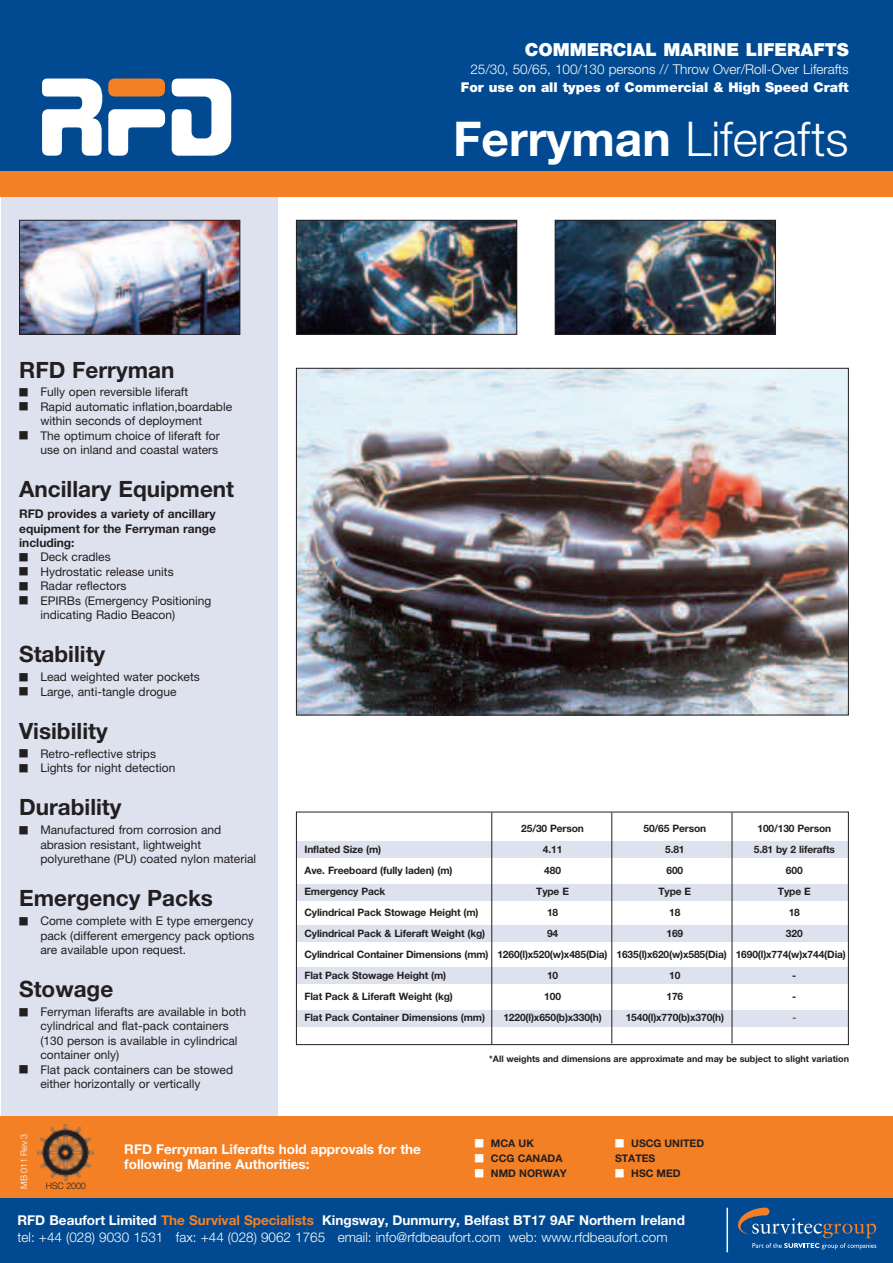
<style>
.page{position:relative;width:893px;height:1263px;background:#fff}
.page>*{position:absolute;margin:0;border:0;box-sizing:border-box;transform-origin:0 0}
.t1{font:300 48px "Helvetica Neue LT Pro";color:#fff}
.t2{font:700 22.5px "Helvetica Neue LT Pro";color:#231f20}
.t3{font:900 18px "Helvetica Neue LT Pro";color:#fff}
.t4{font:300 13.5px/16.2px "Helvetica Neue LT Pro";color:#fff}
.t5{font:700 13.5px/15px "Helvetica Neue LT Pro";color:#fff}
.t6{font:900 13.5px "Helvetica Neue LT Pro";color:#fff}
.t7{font:12px/14.4px "Helvetica Neue LT Pro";color:#231f20}
.t8{font:700 12px/14.4px "Helvetica Neue LT Pro";color:#231f20;text-align:justify}
.t9{font:700 10.5px/15px "Helvetica Neue LT Pro";color:#231f20}
.t10{font:700 10.2px/21px "Helvetica Neue LT Pro";letter-spacing:-.01em;color:#231f20}
.t11{font:10.2px "Helvetica Neue LT Pro";color:#231f20}
.t12{font:700 9px "Helvetica Neue LT Pro";color:#231f20}
.t13{font:300 9px "Helvetica Neue LT Pro";letter-spacing:-.015em;color:#fff}
.t14{font:300 9px "Helvetica Neue LT Pro";letter-spacing:-.015em;color:#231f20}
.s1{font-weight:700}
.s2{color:#fff}
.s3{font-weight:700;color:#f48026}
</style>
<div class="page">
<div style="left:1px;top:138px;width:277px;height:1061px;background:#dee2ef"></div>
<div style="left:0;top:0;width:893px;height:171px;background:#014a91"></div>
<div style="left:0;top:171px;width:893px;height:25px;background:#f48026"></div>
<svg style="left:172px;top:79px;width:59px;height:77px"></svg>
<svg style="left:42px;top:79px;width:123px;height:77px"></svg>
<img style="left:21px;top:222px;width:217px;height:111px">
<div style="left:19px;top:220px;width:221px;height:115px;border:1px solid #231f20"></div>
<img style="left:557px;top:222px;width:217px;height:111px">
<div style="left:555px;top:220px;width:221px;height:115px;border:1px solid #231f20"></div>
<img style="left:298px;top:222px;width:217px;height:111px">
<div style="left:296px;top:220px;width:221px;height:115px;border:1px solid #231f20"></div>
<img style="left:298px;top:370px;width:549px;height:343px">
<div style="left:0;top:1116px;width:893px;height:121px;background:#f48026"></div>
<div style="left:0;top:1199px;width:893px;height:64px;background:#014a91"></div>
<svg style="left:738px;top:1207px;width:138px;height:42px"></svg>
<hr style="left:726px;top:1208px;width:2px;height:44px;background:#fff">
<img style="left:38px;top:1124px;width:56px;height:56px">
<div style="left:296px;top:841px;width:553px;height:17px;background:#dee2ef"></div>
<div style="left:296px;top:884px;width:553px;height:17px;background:#dee2ef"></div>
<div style="left:296px;top:925px;width:553px;height:17px;background:#dee2ef"></div>
<div style="left:296px;top:968px;width:553px;height:16px;background:#dee2ef"></div>
<div style="left:296px;top:1010px;width:553px;height:17px;background:#dee2ef"></div>
<div style="left:296px;top:812px;width:553px;height:233px;border:1px solid #231f20"></div>
<hr style="left:491px;top:812px;width:1px;height:232px;background:#231f20">
<hr style="left:611px;top:812px;width:1px;height:231px;background:#231f20">
<hr style="left:732px;top:812px;width:1px;height:231px;background:#231f20">
<h3 class="t3" style="left:525px;top:43px;width:325px">COMMERCIAL MARINE LIFERAFTS</h3>
<p class="t4" style="left:470px;top:62px;width:380px">25/30, 50/65, 100/130 persons // Throw Over/Roll-Over Liferafts</p>
<p class="t6" style="left:461px;top:82px;width:389px">For use on all types of Commercial &amp; High Speed Craft</p>
<h1 class="t1" style="left:453px;top:122px;width:397px"><span class="s1">Ferryman</span> Liferafts</h1>
<h2 class="t2" style="left:19px;top:361px;width:157px">RFD Ferryman</h2>
<p class="t7" style="left:19px;top:386px;width:171px">■ Fully open reversible liferaft</p>
<p class="t7" style="left:40px;top:400px;width:193px;text-indent:-21px">■ Rapid automatic inflation,boardable within seconds of deployment</p>
<p class="t7" style="left:19px;top:429px;width:202px;text-align:right">■ The optimum choice of liferaft for use on inland and coastal waters</p>
<h2 class="t2" style="left:19px;top:481px;width:217px">Ancillary Equipment</h2>
<p class="t8" style="left:19px;top:508px;width:199px">RFD provides a variety of ancillary equipment for the Ferryman range including:</p>
<p class="t7" style="left:19px;top:551px;width:93px">■ Deck cradles</p>
<p class="t7" style="left:19px;top:565px;width:156px">■ Hydrostatic release units</p>
<p class="t7" style="left:19px;top:580px;width:109px">■ Radar reflectors</p>
<p class="t7" style="left:40px;top:594px;width:173px;text-indent:-21px">■ EPIRBs (Emergency Positioning indicating Radio Beacon)</p>
<h2 class="t2" style="left:19px;top:646px;width:88px">Stability</h2>
<p class="t7" style="left:19px;top:671px;width:182px">■ Lead weighted water pockets</p>
<p class="t7" style="left:19px;top:685px;width:159px">■ Large, anti-tangle drogue</p>
<h2 class="t2" style="left:19px;top:723px;width:90px">Visibility</h2>
<p class="t7" style="left:19px;top:747px;width:138px">■ Retro-reflective strips</p>
<p class="t7" style="left:19px;top:762px;width:158px">■ Lights for night detection</p>
<h2 class="t2" style="left:19px;top:799px;width:104px">Durability</h2>
<p class="t7" style="left:40px;top:824px;width:217px;text-indent:-21px">■ Manufactured from corrosion and abrasion resistant, lightweight polyurethane (PU) coated nylon material</p>
<h2 class="t2" style="left:19px;top:890px;width:195px">Emergency Packs</h2>
<p class="t7" style="left:40px;top:915px;width:215px;text-align:justify;text-indent:-21px">■ Come complete with E type emergency pack (different emergency pack options are available upon request.</p>
<h2 class="t2" style="left:19px;top:981px;width:96px">Stowage</h2>
<p class="t7" style="left:40px;top:1006px;width:207px;text-indent:-21px">■ Ferryman liferafts are available in both cylindrical and flat-pack containers (130 person is available in cylindrical container only)</p>
<p class="t7" style="left:40px;top:1063px;width:194px;text-indent:-21px">■ Flat pack containers can be stowed either horizontally or vertically</p>
<p class="t10" style="left:521px;top:819px;width:64px">25/30 Person</p>
<p class="t10" style="left:643px;top:819px;width:64px">50/65 Person</p>
<p class="t10" style="left:757px;top:819px;width:75px">100/130 Person</p>
<p class="t10" style="left:304px;top:840px;width:78px">Inflated Size (m)</p>
<p class="t10" style="left:543px;top:840px;width:21px">4.11</p>
<p class="t10" style="left:665px;top:840px;width:21px">5.81</p>
<p class="t10" style="left:754px;top:840px;width:83px">5.81 by 2 liferafts</p>
<p class="t10" style="left:304px;top:861px;width:150px">Ave. Freeboard (fully laden) (m)</p>
<p class="t10" style="left:544px;top:861px;width:18px">480</p>
<p class="t10" style="left:666px;top:861px;width:18px">600</p>
<p class="t10" style="left:786px;top:861px;width:18px">600</p>
<p class="t10" style="left:304px;top:882px;width:82px">Emergency Pack</p>
<p class="t10" style="left:536px;top:882px;width:34px">Type E</p>
<p class="t10" style="left:658px;top:882px;width:34px">Type E</p>
<p class="t10" style="left:778px;top:882px;width:34px">Type E</p>
<p class="t10" style="left:304px;top:903px;width:176px">Cylindrical Pack Stowage Height (m)</p>
<p class="t10" style="left:547px;top:903px;width:13px">18</p>
<p class="t10" style="left:669px;top:903px;width:13px">18</p>
<p class="t10" style="left:789px;top:903px;width:13px">18</p>
<p class="t10" style="left:304px;top:924px;width:182px">Cylindrical Pack &amp; Liferaft Weight (kg)</p>
<p class="t10" style="left:547px;top:924px;width:13px">94</p>
<p class="t10" style="left:666px;top:924px;width:18px">169</p>
<p class="t10" style="left:304px;top:924px;width:543px;text-indent:481px">320<br>Cylindrical Container Dimensions (mm) 1260(l)x520(w)x485(Dia) 1635(l)x620(w)x585(Dia) 1690(l)x774(w)x744(Dia)<br>Flat Pack Stowage Height (m)</p>
<p class="t10" style="left:547px;top:966px;width:13px">10</p>
<p class="t10" style="left:669px;top:966px;width:13px">10</p>
<p class="t10" style="left:792px;top:966px;width:6px">-</p>
<p class="t10" style="left:304px;top:987px;width:150px">Flat Pack &amp; Liferaft Weight (kg)</p>
<p class="t10" style="left:544px;top:987px;width:18px">100</p>
<p class="t10" style="left:666px;top:987px;width:18px">176</p>
<p class="t10" style="left:792px;top:987px;width:6px">-</p>
<p class="t10" style="left:304px;top:1008px;width:182px">Flat Pack Container Dimensions (mm)</p>
<p class="t10" style="left:503px;top:1008px;width:100px">1220(l)x650(b)x330(h)</p>
<p class="t10" style="left:626px;top:1008px;width:100px">1540(l)x770(b)x370(h)</p>
<p class="t11" style="left:792px;top:1014px;width:5px">-</p>
<p class="t12" style="left:489px;top:1056px;width:361px">*All weights and dimensions are approximate and may be subject to slight variation</p>
<p class="t13" style="left:21px;top:1189px;width:56px;rotate:-90deg">MB 011 Rev 3</p>
<p class="t14" style="left:46px;top:1182px;width:42px">HSC 2000</p>
<p class="t5" style="left:124px;top:1143px;width:298px">RFD Ferryman Liferafts hold approvals for the following Marine Authorities:</p>
<p class="t9" style="left:475px;top:1137px;width:61px"><span class="s2">■</span> MCA UK</p>
<p class="t9" style="left:475px;top:1152px;width:89px"><span class="s2">■</span> CCG CANADA</p>
<p class="t9" style="left:475px;top:1167px;width:94px"><span class="s2">■</span> NMD NORWAY</p>
<p class="t9" style="left:615px;top:1137px;width:91px"><span class="s2">■</span> USCG UNITED<br>STATES</p>
<p class="t9" style="left:615px;top:1167px;width:67px"><span class="s2">■</span> HSC MED</p>
<p class="t4" style="left:18px;top:1214px;width:669px"><span class="s1">RFD Beaufort Limited</span> <span class="s3">The Survival Specialists</span> <span class="s1">Kingsway, Dunmurry, Belfast BT17 9AF Northern Ireland </span>tel: +44 (028) 9030 1531 fax: +44 (028) 9062 1765 email: info@rfdbeaufort.com web: www.rfdbeaufort.com</p>
</div>
